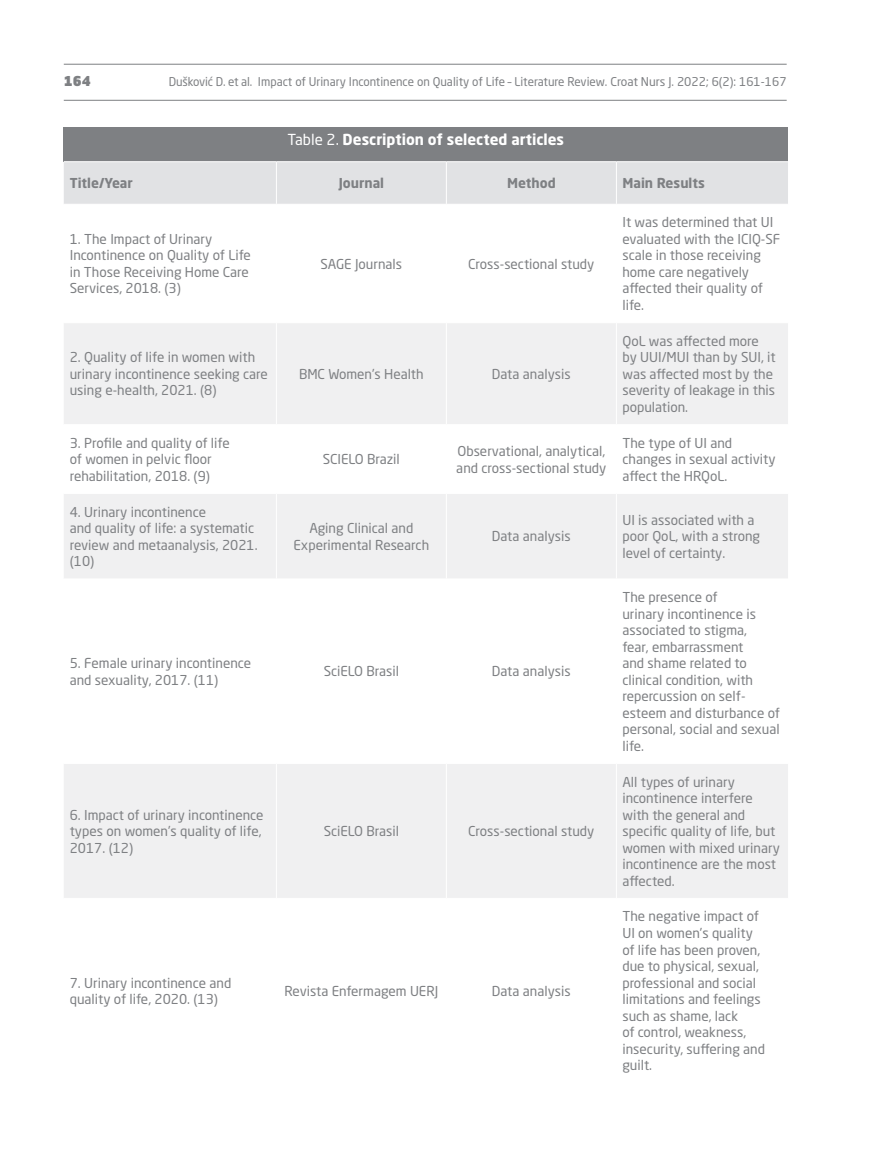
<style>
.page{position:relative;width:893px;height:1149px;background:#fff}
.page>*{position:absolute;margin:0;border:0;box-sizing:border-box;transform-origin:0 0}
.tablica_naslov{font:700 15px "Neo Sans";color:#fff}
.tablica{font:13.5px/16.5px "Neo Sans";color:#7e8083}
.tablica-2{font:700 13.5px "Neo Sans";color:#7e8083}
.t1{font:900 13.5px "Neo Sans";color:#7e8083}
.t2{font:12px "Neo Sans";color:#7e8083}
.s1{font-weight:400}
</style>
<div class="page">
<hr style="left:64px;top:64px;width:723px;height:1px;background:#7e8083">
<hr style="left:64px;top:100px;width:723px;height:1px;background:#7e8083">
<div style="left:64px;top:128px;width:724px;height:34px;background:#7e8083"></div>
<div style="left:64px;top:162px;width:724px;height:42px;background:#e1e2e4"></div>
<svg style="left:64px;top:323px;width:724px;height:574px;fill:#f0f0f1"></svg>
<hr style="left:64px;top:161px;width:212px;height:1px;background:#fff">
<hr style="left:276px;top:161px;width:170px;height:1px;background:#fff">
<hr style="left:276px;top:162px;width:1px;height:42px;background:#fff">
<hr style="left:446px;top:161px;width:170px;height:1px;background:#fff">
<hr style="left:446px;top:162px;width:1px;height:42px;background:#fff">
<hr style="left:616px;top:161px;width:172px;height:1px;background:#fff">
<hr style="left:616px;top:162px;width:1px;height:42px;background:#fff">
<hr style="left:276px;top:323px;width:1px;height:101px;background:#fff">
<hr style="left:446px;top:323px;width:1px;height:101px;background:#fff">
<hr style="left:616px;top:323px;width:1px;height:101px;background:#fff">
<hr style="left:64px;top:424px;width:212px;height:1px;background:#fff">
<hr style="left:276px;top:424px;width:170px;height:1px;background:#fff">
<hr style="left:276px;top:425px;width:1px;height:68px;background:#fff">
<hr style="left:446px;top:424px;width:170px;height:1px;background:#fff">
<hr style="left:446px;top:425px;width:1px;height:68px;background:#fff">
<hr style="left:616px;top:424px;width:172px;height:1px;background:#fff">
<hr style="left:616px;top:425px;width:1px;height:68px;background:#fff">
<hr style="left:64px;top:493px;width:212px;height:1px;background:#fff">
<hr style="left:276px;top:493px;width:170px;height:1px;background:#fff">
<hr style="left:276px;top:493px;width:1px;height:85px;background:#fff">
<hr style="left:446px;top:493px;width:170px;height:1px;background:#fff">
<hr style="left:446px;top:493px;width:1px;height:85px;background:#fff">
<hr style="left:616px;top:493px;width:172px;height:1px;background:#fff">
<hr style="left:616px;top:493px;width:1px;height:85px;background:#fff">
<hr style="left:64px;top:578px;width:212px;height:1px;background:#fff">
<hr style="left:276px;top:578px;width:170px;height:1px;background:#fff">
<hr style="left:276px;top:579px;width:1px;height:183px;background:#fff">
<hr style="left:446px;top:578px;width:170px;height:1px;background:#fff">
<hr style="left:446px;top:579px;width:1px;height:183px;background:#fff">
<hr style="left:616px;top:578px;width:172px;height:1px;background:#fff">
<hr style="left:616px;top:579px;width:1px;height:183px;background:#fff">
<hr style="left:64px;top:762px;width:212px;height:1px;background:#fff">
<hr style="left:276px;top:762px;width:170px;height:1px;background:#fff">
<hr style="left:276px;top:763px;width:1px;height:134px;background:#fff">
<hr style="left:446px;top:762px;width:170px;height:1px;background:#fff">
<hr style="left:446px;top:763px;width:1px;height:134px;background:#fff">
<hr style="left:616px;top:762px;width:172px;height:1px;background:#fff">
<hr style="left:616px;top:763px;width:1px;height:134px;background:#fff">
<p class="t1" style="left:64px;top:72px;width:29px">164</p>
<p class="t2" style="left:169px;top:74px;width:619px">Dušković D. et al. Impact of Urinary Incontinence on Quality of Life – Literature Review. Croat Nurs J. 2022; 6(2): 161-167</p>
<p class="tablica_naslov" style="left:288px;top:130px;width:278px"><span class="s1">Table 2.</span> Description of selected articles</p>
<p class="tablica-2" style="left:70px;top:174px;width:65px">Title/Year</p>
<p class="tablica-2" style="left:339px;top:174px;width:47px">Journal</p>
<p class="tablica-2" style="left:507px;top:174px;width:50px">Method</p>
<p class="tablica-2" style="left:622px;top:174px;width:84px">Main Results</p>
<p class="tablica" style="left:70px;top:230px;width:183px">1. The Impact of Urinary<br>Incontinence on Quality of Life in Those Receiving Home Care<br>Services, 2018. (3)</p>
<p class="tablica" style="left:70px;top:349px;width:200px">2. Quality of life in women with urinary incontinence seeking care using e-health, 2021. (8)</p>
<p class="tablica" style="left:70px;top:434px;width:161px">3. Profile and quality of life of women in pelvic floor rehabilitation, 2018. (9)</p>
<p class="tablica" style="left:70px;top:503px;width:189px">4. Urinary incontinence<br>and quality of life: a systematic review and metaanalysis, 2021. (10)</p>
<p class="tablica" style="left:321px;top:255px;width:83px">SAGE Journals</p>
<p class="tablica" style="left:468px;top:255px;width:128px">Cross-sectional study</p>
<p class="tablica" style="left:299px;top:365px;width:126px">BMC Women’s Health</p>
<p class="tablica" style="left:492px;top:365px;width:80px">Data analysis</p>
<p class="tablica" style="left:622px;top:214px;width:159px">It was determined that UI evaluated with the ICIQ-SF scale in those receiving home care negatively affected their quality of life.</p>
<p class="tablica" style="left:622px;top:332px;width:155px">QoL was affected more by UUI/MUI than by SUI, it was affected most by the severity of leakage in this population.</p>
<p class="tablica" style="left:323px;top:450px;width:79px">SCIELO Brazil</p>
<p class="tablica" style="left:456px;top:442px;width:152px">Observational, analytical, and cross-sectional study</p>
<p class="tablica" style="left:622px;top:434px;width:155px">The type of UI and changes in sexual activity affect the HRQoL.</p>
<p class="tablica" style="left:294px;top:519px;width:137px;text-align:center">Aging Clinical and<br>Experimental Research</p>
<p class="tablica" style="left:492px;top:528px;width:80px">Data analysis</p>
<p class="tablica" style="left:622px;top:511px;width:139px">UI is associated with a poor QoL, with a strong level of certainty.</p>
<p class="tablica" style="left:70px;top:654px;width:183px">5. Female urinary incontinence and sexuality, 2017. (11)</p>
<p class="tablica" style="left:324px;top:662px;width:77px">SciELO Brasil</p>
<p class="tablica" style="left:492px;top:662px;width:80px">Data analysis</p>
<p class="tablica" style="left:70px;top:805px;width:195px">6. Impact of urinary incontinence types on women’s quality of life,<br>2017. (12)</p>
<p class="tablica" style="left:324px;top:822px;width:77px">SciELO Brasil</p>
<p class="tablica" style="left:468px;top:822px;width:128px">Cross-sectional study</p>
<p class="tablica" style="left:70px;top:973px;width:163px">7. Urinary incontinence and quality of life, 2020. (13)</p>
<p class="tablica" style="left:284px;top:982px;width:155px">Revista Enfermagem UERJ</p>
<p class="tablica" style="left:492px;top:982px;width:80px">Data analysis</p>
<p class="tablica" style="left:622px;top:588px;width:159px">The presence of<br>urinary incontinence is associated to stigma,<br>fear, embarrassment<br>and shame related to clinical condition, with repercussion on self&shy;esteem and disturbance of personal, social and sexual life.</p>
<p class="tablica" style="left:622px;top:772px;width:159px">All types of urinary incontinence interfere with the general and specific quality of life, but women with mixed urinary incontinence are the most affected.</p>
<p class="tablica" style="left:622px;top:907px;width:144px">The negative impact of<br>UI on women’s quality of life has been proven, due to physical, sexual, professional and social limitations and feelings such as shame, lack<br>of control, weakness, insecurity, suffering and guilt.</p>
</div>
